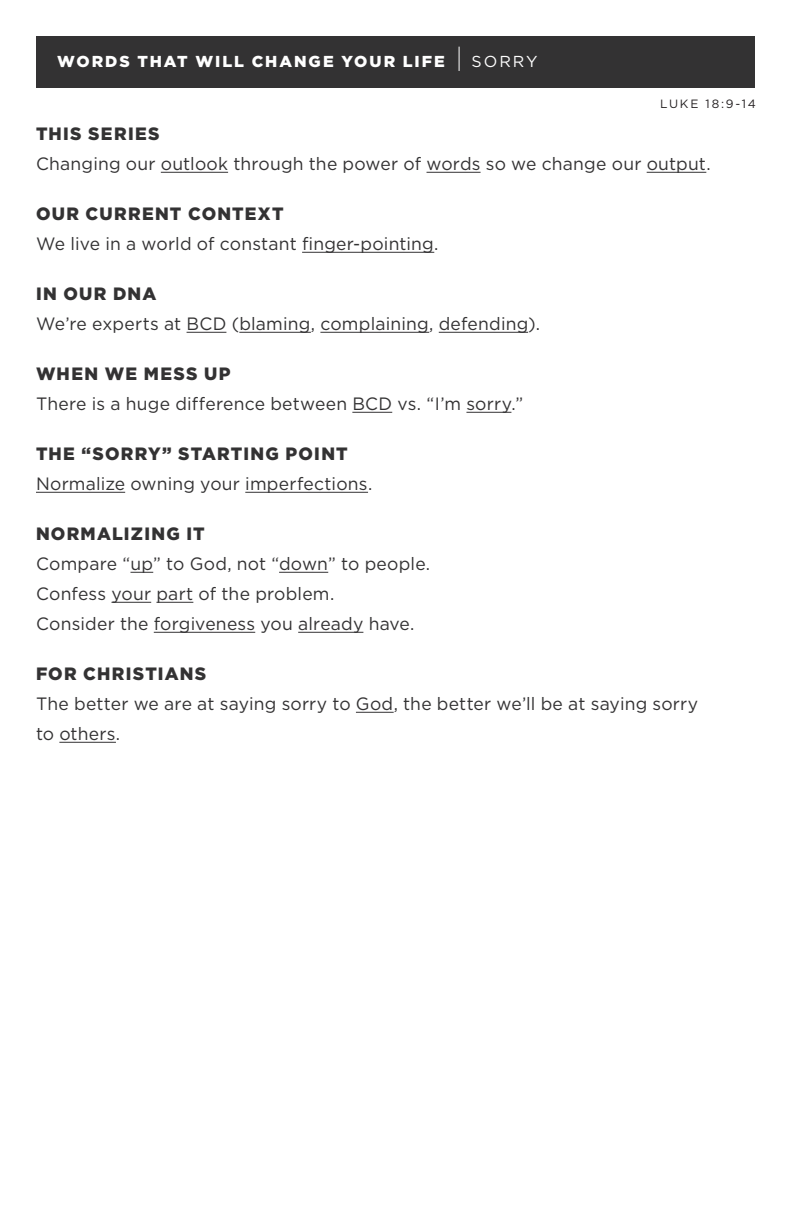
<style>
.page{position:relative;width:792px;height:1224px;background:#fff}
.page>*{position:absolute;margin:0;border:0;box-sizing:border-box;transform-origin:0 0}
.t1{font:17.8px/30px "Gotham";letter-spacing:.01em;color:#333233}
.t2{font:900 17.8px "Gotham";letter-spacing:.07em;color:#333233}
.t3{font:900 15.8px "Gotham";letter-spacing:.12em;color:#fff}
.t4{font:15.8px "Gotham";letter-spacing:.12em;color:#fff}
.t5{font:12px "Gotham";letter-spacing:.15em;color:#231f20}
</style>
<div class="page">
<div style="left:36px;top:36px;width:719px;height:52px;background:#333233"></div>
<hr style="left:161px;top:172px;width:67px;height:1px;background:#333233">
<hr style="left:427px;top:172px;width:54px;height:1px;background:#333233">
<hr style="left:647px;top:172px;width:59px;height:1px;background:#333233">
<hr style="left:302px;top:252px;width:132px;height:1px;background:#333233">
<hr style="left:187px;top:332px;width:39px;height:1px;background:#333233">
<hr style="left:239px;top:332px;width:72px;height:1px;background:#333233">
<hr style="left:320px;top:332px;width:109px;height:1px;background:#333233">
<hr style="left:439px;top:332px;width:89px;height:1px;background:#333233">
<hr style="left:352px;top:412px;width:40px;height:1px;background:#333233">
<hr style="left:466px;top:412px;width:45px;height:1px;background:#333233">
<hr style="left:36px;top:492px;width:89px;height:1px;background:#333233">
<hr style="left:245px;top:492px;width:123px;height:1px;background:#333233">
<svg style="left:131px;top:572px;width:22px;height:1px"></svg>
<hr style="left:279px;top:572px;width:49px;height:1px;background:#333233">
<hr style="left:111px;top:602px;width:40px;height:1px;background:#333233">
<hr style="left:156px;top:602px;width:37px;height:1px;background:#333233">
<hr style="left:154px;top:632px;width:101px;height:1px;background:#333233">
<hr style="left:298px;top:632px;width:65px;height:1px;background:#333233">
<hr style="left:356px;top:712px;width:38px;height:1px;background:#333233">
<hr style="left:59px;top:742px;width:57px;height:1px;background:#333233">
<svg style="left:459px;top:47px;width:1px;height:24px"></svg>
<p class="t3" style="left:57px;top:52px;width:389px">WORDS THAT WILL CHANGE YOUR LIFE</p>
<p class="t4" style="left:472px;top:53px;width:67px">SORRY</p>
<p class="t5" style="left:660px;top:97px;width:97px">LUKE 18:9-14</p>
<p class="t2" style="left:36px;top:123px;width:125px">THIS SERIES</p>
<p class="t1" style="left:36px;top:148px;width:676px">Changing our outlook through the power of words so we change our output.</p>
<p class="t2" style="left:36px;top:203px;width:249px">OUR CURRENT CONTEXT</p>
<p class="t1" style="left:36px;top:228px;width:404px">We live in a world of constant finger-pointing.</p>
<p class="t2" style="left:36px;top:283px;width:122px">IN OUR DNA</p>
<p class="t1" style="left:36px;top:308px;width:505px">We’re experts at BCD (blaming, complaining, defending).</p>
<p class="t2" style="left:36px;top:363px;width:196px">WHEN WE MESS UP</p>
<p class="t1" style="left:36px;top:388px;width:489px">There is a huge difference between BCD vs. “I’m sorry.”</p>
<p class="t2" style="left:36px;top:443px;width:313px">THE “SORRY” STARTING POINT</p>
<p class="t1" style="left:36px;top:468px;width:338px">Normalize owning your imperfections.</p>
<p class="t2" style="left:36px;top:523px;width:170px">NORMALIZING IT</p>
<p class="t1" style="left:36px;top:548px;width:396px">Compare “up” to God, not “down” to people.</p>
<p class="t1" style="left:36px;top:578px;width:300px">Confess your part of the problem.</p>
<p class="t1" style="left:36px;top:608px;width:380px">Consider the forgiveness you already have.</p>
<p class="t2" style="left:36px;top:663px;width:172px">FOR CHRISTIANS</p>
<p class="t1" style="left:36px;top:688px;width:664px">The better we are at saying sorry to God, the better we’ll be at saying sorry to others.</p>
</div>
